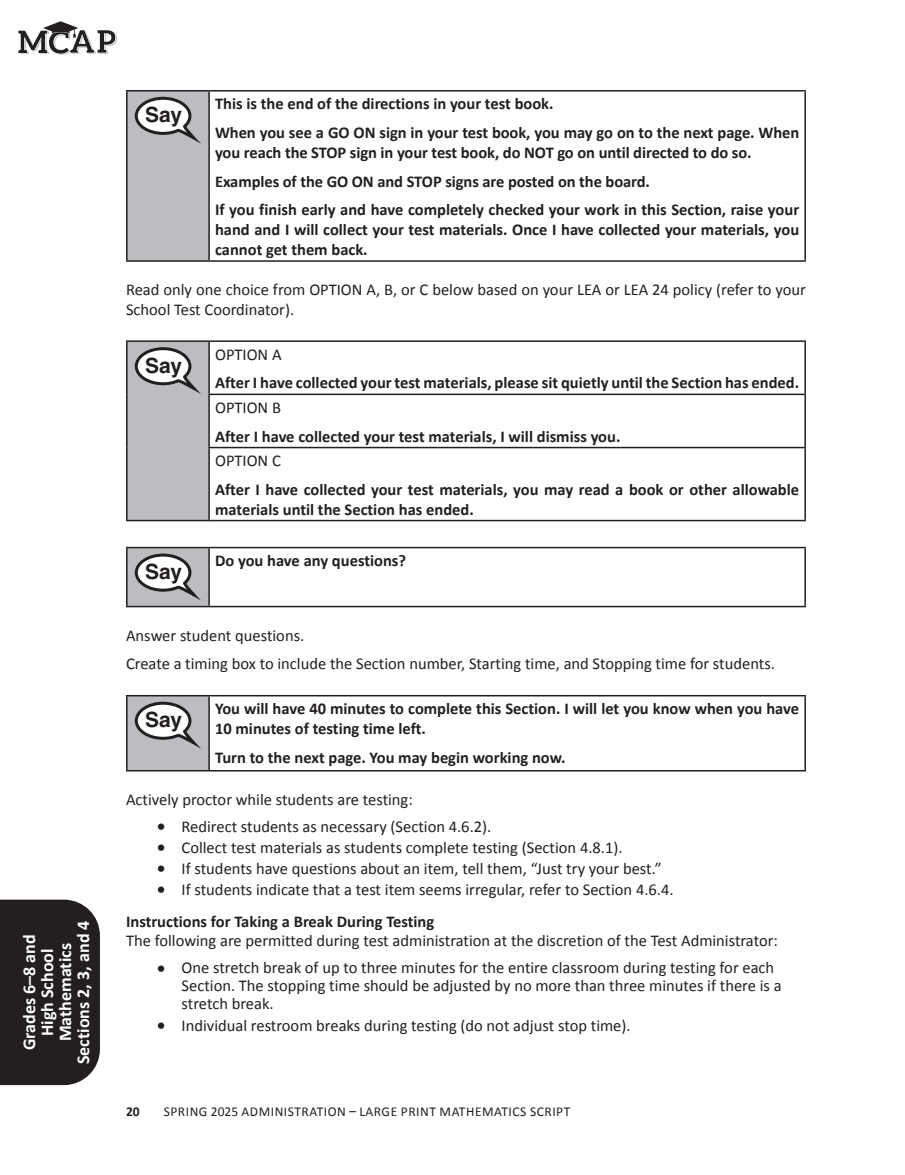
<style>
.page{position:relative;width:905px;height:1175px;background:#fff}
.page>*{position:absolute;margin:0;border:0;box-sizing:border-box;transform-origin:0 0}
.t1{font:700 21px "Helvetica LT Std";letter-spacing:-.01em;color:#231f20}
.t2{font:700 18px/18px "Calibri";color:#fff;text-align:center}
.SAY_text_Bold{font:700 16.5px/19.8px "Calibri";color:#231f20}
.Main_Body_Text_-_After_Table{font:16.5px/18px "Calibri";color:#231f20}
.Main_Body_Text{font:16.5px "Calibri";color:#231f20}
.H3_NoTOC{font:700 16.5px "Calibri";color:#231f20}
.SAY_text_-_regular{font:16.5px "Calibri";color:#231f20}
.t3{font:13.5px "Calibri";letter-spacing:.04em;color:#231f20}
.t4{font:700 13.5px "Calibri";color:#231f20}
.s1{font-size:20.25px}
</style>
<div class="page">
<div style="left:0;top:899px;width:100px;height:186px;background:#231f20"></div>
<svg style="left:18px;top:21px;width:99px;height:34px"></svg>
<div style="left:127px;top:91px;width:82px;height:170px;background:#bcbdc0"></div>
<hr style="left:126px;top:90px;width:83px;height:2px;background:#231f20">
<hr style="left:126px;top:92px;width:2px;height:168px;background:#231f20">
<hr style="left:209px;top:90px;width:597px;height:2px;background:#231f20">
<hr style="left:208px;top:92px;width:2px;height:168px;background:#231f20">
<hr style="left:804px;top:92px;width:2px;height:168px;background:#231f20">
<hr style="left:126px;top:260px;width:83px;height:2px;background:#231f20">
<hr style="left:209px;top:260px;width:597px;height:2px;background:#231f20">
<svg style="left:135px;top:97px;width:62px;height:44px"></svg>
<div style="left:127px;top:341px;width:82px;height:179px;background:#bcbdc0"></div>
<hr style="left:126px;top:340px;width:83px;height:2px;background:#231f20">
<hr style="left:126px;top:342px;width:2px;height:52px;background:#231f20">
<hr style="left:209px;top:340px;width:597px;height:2px;background:#231f20">
<hr style="left:208px;top:342px;width:2px;height:51px;background:#231f20">
<hr style="left:804px;top:342px;width:2px;height:51px;background:#231f20">
<hr style="left:126px;top:394px;width:2px;height:53px;background:#231f20">
<hr style="left:208px;top:393px;width:598px;height:2px;background:#231f20">
<hr style="left:208px;top:395px;width:2px;height:52px;background:#231f20">
<hr style="left:804px;top:395px;width:2px;height:52px;background:#231f20">
<hr style="left:126px;top:447px;width:2px;height:73px;background:#231f20">
<hr style="left:208px;top:447px;width:598px;height:1px;background:#231f20">
<hr style="left:208px;top:448px;width:2px;height:72px;background:#231f20">
<hr style="left:804px;top:448px;width:2px;height:72px;background:#231f20">
<hr style="left:126px;top:520px;width:83px;height:1px;background:#231f20">
<hr style="left:209px;top:520px;width:597px;height:1px;background:#231f20">
<svg style="left:135px;top:347px;width:62px;height:44px"></svg>
<div style="left:127px;top:547px;width:82px;height:59px;background:#bcbdc0"></div>
<hr style="left:126px;top:547px;width:83px;height:1px;background:#231f20">
<hr style="left:126px;top:548px;width:2px;height:58px;background:#231f20">
<hr style="left:209px;top:547px;width:597px;height:1px;background:#231f20">
<hr style="left:208px;top:548px;width:2px;height:58px;background:#231f20">
<hr style="left:804px;top:548px;width:2px;height:58px;background:#231f20">
<hr style="left:126px;top:606px;width:83px;height:1px;background:#231f20">
<hr style="left:209px;top:606px;width:597px;height:1px;background:#231f20">
<svg style="left:135px;top:553px;width:62px;height:44px"></svg>
<div style="left:127px;top:695px;width:82px;height:75px;background:#bcbdc0"></div>
<hr style="left:126px;top:695px;width:83px;height:1px;background:#231f20">
<hr style="left:126px;top:696px;width:2px;height:74px;background:#231f20">
<hr style="left:209px;top:695px;width:597px;height:1px;background:#231f20">
<hr style="left:208px;top:696px;width:2px;height:74px;background:#231f20">
<hr style="left:804px;top:696px;width:2px;height:74px;background:#231f20">
<hr style="left:126px;top:770px;width:83px;height:1px;background:#231f20">
<hr style="left:209px;top:770px;width:597px;height:1px;background:#231f20">
<svg style="left:135px;top:701px;width:62px;height:44px"></svg>
<p class="t2" style="left:20px;top:1064px;width:145px;rotate:-90deg">Grades 6–8 and<br>High School<br>Mathematics<br>Sections 2, 3, and 4</p>
<p class="SAY_text_Bold" style="left:215px;top:93px;width:340px">This is the end of the directions in your test book.</p>
<p class="SAY_text_Bold" style="left:215px;top:122px;width:585px">When you see a GO ON sign in your test book, you may go on to the next page. When you reach the STOP sign in your test book, do NOT go on until directed to do so.</p>
<p class="SAY_text_Bold" style="left:215px;top:171px;width:436px">Examples of the GO ON and STOP signs are posted on the board.</p>
<p class="SAY_text_Bold" style="left:215px;top:199px;width:585px;text-align:justify">If you finish early and have completely checked your work in this Section, raise your hand and I will collect your test materials. Once I have collected your materials, you cannot get them back.</p>
<p class="Main_Body_Text_-_After_Table" style="left:126px;top:279px;width:681px;line-height:19.8px">Read only one choice from OPTION A, B, or C below based on your LEA or LEA 24 policy (refer to your<br>School Test Coordinator).</p>
<p class="t1" style="left:145px;top:352px;width:38px">Say</p>
<p class="t1" style="left:145px;top:102px;width:38px">Say</p>
<p class="SAY_text_-_regular" style="left:215px;top:342px;width:68px">OPTION A</p>
<p class="SAY_text_Bold" style="left:215px;top:372px;width:585px">After I have collected your test materials, please sit quietly until the Section has ended.</p>
<p class="SAY_text_-_regular" style="left:215px;top:396px;width:67px">OPTION B</p>
<p class="SAY_text_Bold" style="left:215px;top:425px;width:407px">After I have collected your test materials, I will dismiss you.</p>
<p class="SAY_text_-_regular" style="left:215px;top:449px;width:67px">OPTION C</p>
<p class="SAY_text_Bold" style="left:215px;top:479px;width:585px">After I have collected your test materials, you may read a book or other allowable materials until the Section has ended.</p>
<p class="t1" style="left:145px;top:559px;width:38px">Say</p>
<p class="SAY_text_Bold" style="left:215px;top:550px;width:192px">Do you have any questions?</p>
<p class="Main_Body_Text_-_After_Table" style="left:126px;top:625px;width:180px">Answer student questions.</p>
<p class="Main_Body_Text" style="left:126px;top:652px;width:650px">Create a timing box to include the Section number, Starting time, and Stopping time for students.</p>
<p class="t1" style="left:145px;top:707px;width:38px">Say</p>
<p class="SAY_text_Bold" style="left:215px;top:698px;width:585px">You will have 40 minutes to complete this Section. I will let you know when you have<br>10 minutes of testing time left.</p>
<p class="SAY_text_Bold" style="left:215px;top:746px;width:352px">Turn to the next page. You may begin working now.</p>
<p class="Main_Body_Text_-_After_Table" style="left:126px;top:790px;width:288px">Actively proctor while students are testing:</p>
<p class="Main_Body_Text_-_After_Table" style="left:156px;top:817px;width:337px"><span class="s1">•</span> Redirect students as necessary (Section 4.6.2).</p>
<p class="Main_Body_Text_-_After_Table" style="left:156px;top:838px;width:468px"><span class="s1">•</span> Collect test materials as students complete testing (Section 4.8.1).</p>
<p class="Main_Body_Text_-_After_Table" style="left:156px;top:859px;width:507px"><span class="s1">•</span> If students have questions about an item, tell them, “Just try your best.”</p>
<p class="Main_Body_Text_-_After_Table" style="left:156px;top:880px;width:519px"><span class="s1">•</span> If students indicate that a test item seems irregular, refer to Section 4.6.4.</p>
<h3 class="H3_NoTOC" style="left:126px;top:909px;width:310px">Instructions for Taking a Break During Testing</h3>
<p class="Main_Body_Text" style="left:126px;top:929px;width:653px">The following are permitted during test administration at the discretion of the Test Administrator:</p>
<p class="Main_Body_Text_-_After_Table" style="left:182px;top:958px;width:601px;text-indent:-26px"><span class="s1">•</span> One stretch break of up to three minutes for the entire classroom during testing for each<br>Section. The stopping time should be adjusted by no more than three minutes if there is a stretch break.</p>
<p class="Main_Body_Text_-_After_Table" style="left:156px;top:1015px;width:476px"><span class="s1">•</span> Individual restroom breaks during testing (do not adjust stop time).</p>
<p class="t4" style="left:126px;top:1102px;width:15px">20</p>
<p class="t3" style="left:164px;top:1102px;width:408px">SPRING 2025 ADMINISTRATION – LARGE PRINT MATHEMATICS SCRIPT</p>
</div>
